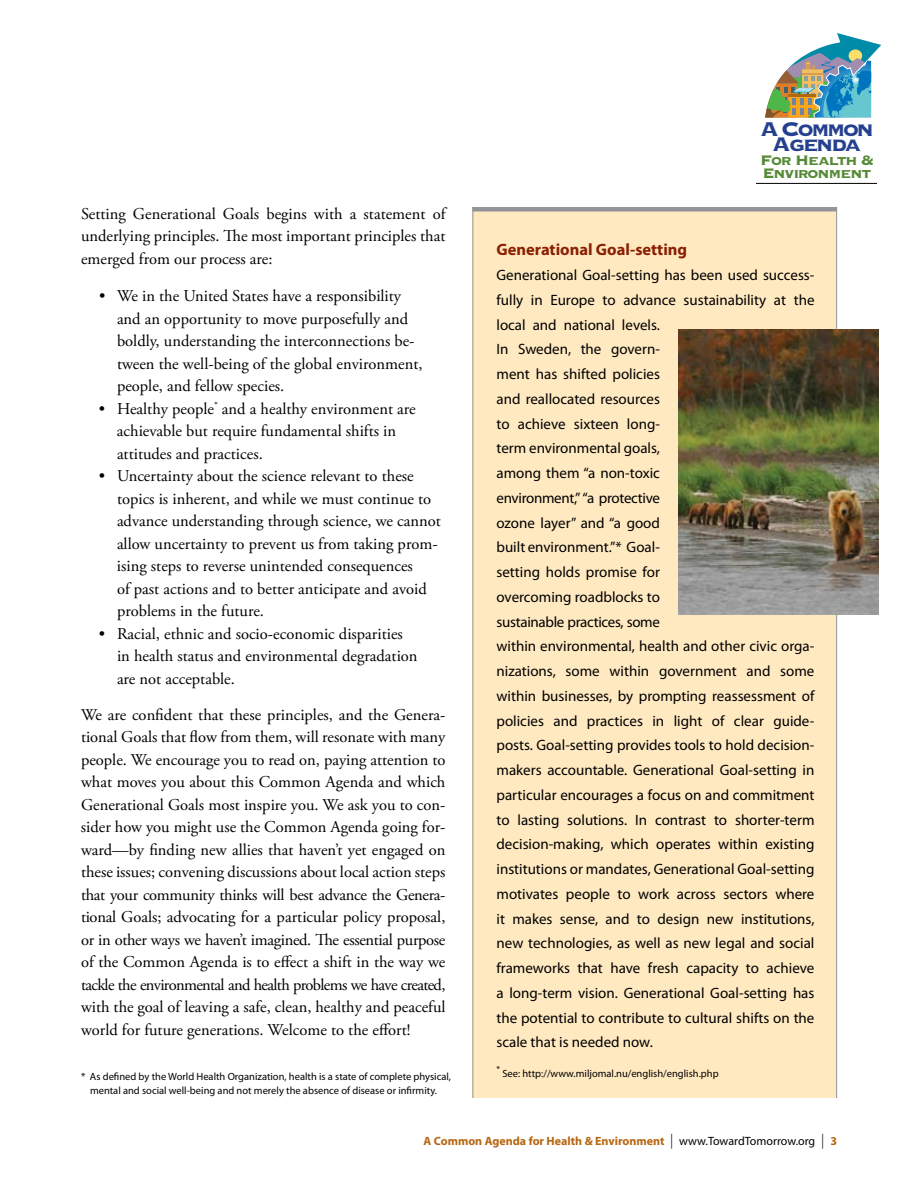
<style>
.page{position:relative;width:918px;height:1188px;background:#fff}
.page>*{position:absolute;margin:0;border:0;box-sizing:border-box;transform-origin:0 0}
.t1{font:26.1px "Copperplate Thirty Three BC";letter-spacing:-.1em;color:#24408f}
.t2{font:25.8px "Copperplate Thirty Three BC";letter-spacing:-.08em;color:#24408f}
.t3{font:18px "Copperplate Thirty Three BC";letter-spacing:-.06em;color:#558a37}
.t4{font:16.5px/22.5px "Adobe Garamond Pro";color:#000}
.t5{font:700 16.5px "Myriad Pro";color:#8a1f03}
.t6{font:15px/24.8px "Myriad Pro";color:#000}
.t7{font:700 12px "Myriad Pro";color:#b76612}
.t8{font:10.5px/13.5px "Myriad Pro";color:#000;text-align:center}
.t9{font:8.7px "Myriad Pro";color:#000}
.s1{font-weight:300;font-size:15px;color:#000}
.s2{font-weight:400;color:#000}
</style>
<div class="page">
<div style="left:472px;top:207px;width:365px;height:891px;background:#ffe9c1"></div>
<svg style="left:765px;top:33px;width:116px;height:85px"></svg>
<hr style="left:756px;top:183px;width:121px;height:1px;background:#000">
<hr style="left:472px;top:207px;width:1px;height:891px;background:#939598">
<div style="left:472px;top:207px;width:365px;height:5px;background:#939598"></div>
<hr style="left:836px;top:207px;width:1px;height:891px;background:#939598">
<img style="left:678px;top:329px;width:201px;height:286px">
<p class="t4" style="left:81px;top:203px;width:366px;text-align:justify">Setting Generational Goals begins with a statement of underlying principles. The most important principles that emerged from our process are:</p>
<p class="t4" style="left:117px;top:286px;width:307px;text-indent:-18px">• We in the United States have a responsibility and an opportunity to move purposefully and boldly, understanding the interconnections be&shy;tween the well-being of the global environment, people, and fellow species.</p>
<p class="t4" style="left:117px;top:398px;width:300px;text-indent:-18px">• Healthy people<sup>*</sup> and a healthy environment are achievable but require fundamental shifts in attitudes and practices.</p>
<p class="t4" style="left:117px;top:466px;width:325px;text-indent:-18px">• Uncertainty about the science relevant to these topics is inherent, and while we must continue to advance understanding through science, we cannot allow uncertainty to prevent us from taking prom&shy;ising steps to reverse unintended consequences<br>of past actions and to better anticipate and avoid problems in the future.</p>
<p class="t4" style="left:117px;top:623px;width:302px;text-indent:-18px">• Racial, ethnic and socio-economic disparities in health status and environmental degradation are not acceptable.</p>
<p class="t4" style="left:81px;top:704px;width:366px;text-align:justify">We are confident that these principles, and the Genera&shy;tional Goals that flow from them, will resonate with many people. We encourage you to read on, paying attention to what moves you about this Common Agenda and which Generational Goals most inspire you. We ask you to con&shy;sider how you might use the Common Agenda going for&shy;ward—by finding new allies that haven’t yet engaged on these issues; convening discussions about local action steps that your community thinks will best advance the Genera&shy;tional Goals; advocating for a particular policy proposal, or in other ways we haven’t imagined. The essential purpose of the Common Agenda is to effect a shift in the way we tackle the environmental and health problems we have created, with the goal of leaving a safe, clean, healthy and peaceful world for future generations. Welcome to the effort!</p>
<p class="t8" style="left:81px;top:1070px;width:372px">* As defined by the World Health Organization, health is a state of complete physical, mental and social well-being and not merely the absence of disease or infirmity.</p>
<h1 class="t1" style="left:760px;top:116px;width:115px">A Common</h1>
<h2 class="t2" style="left:772px;top:131px;width:91px">Agenda</h2>
<p class="t3" style="left:760px;top:152px;width:115px">For Health &amp;</p>
<p class="t3" style="left:763px;top:164px;width:110px">Environment</p>
<p class="t5" style="left:496px;top:239px;width:192px">Generational Goal-setting</p>
<p class="t6" style="left:496px;top:262px;width:320px">Generational Goal-setting has been used success&shy;fully in Europe to advance sustainability at the local and national levels.<br>In Sweden, the govern-<br>ment has shifted policies<br>and reallocated resources<br>to achieve sixteen long-<br>term environmental goals,<br>among them “a non-toxic<br>environment,” “a protective<br>ozone layer” and “a good<br>built environment.”* Goal-<br>setting holds promise for<br>overcoming roadblocks to<br>sustainable practices, some<br>within environmental, health and other civic orga&shy;nizations, some within government and some within businesses, by prompting reassessment of policies and practices in light of clear guide&shy;posts. Goal-setting provides tools to hold decision&shy;makers accountable. Generational Goal-setting in particular encourages a focus on and commitment to lasting solutions. In contrast to shorter-term decision-making, which operates within existing institutions or mandates, Generational Goal-setting motivates people to work across sectors where it makes sense, and to design new institutions, new technologies, as well as new legal and social frameworks that have fresh capacity to achieve a long-term vision. Generational Goal-setting has the potential to contribute to cultural shifts on the scale that is needed now.</p>
<p class="t9" style="left:496px;top:1064px;width:5px">*</p>
<p class="t8" style="left:502px;top:1067px;width:218px">See: http://www.miljomal.nu/english/english.php</p>
<p class="t7" style="left:424px;top:1133px;width:415px">A Common Agenda for Health &amp; Environment <span class="s1">|</span> <span class="s2">www.TowardTomorrow.org</span> <span class="s1">|</span> 3</p>
</div>
